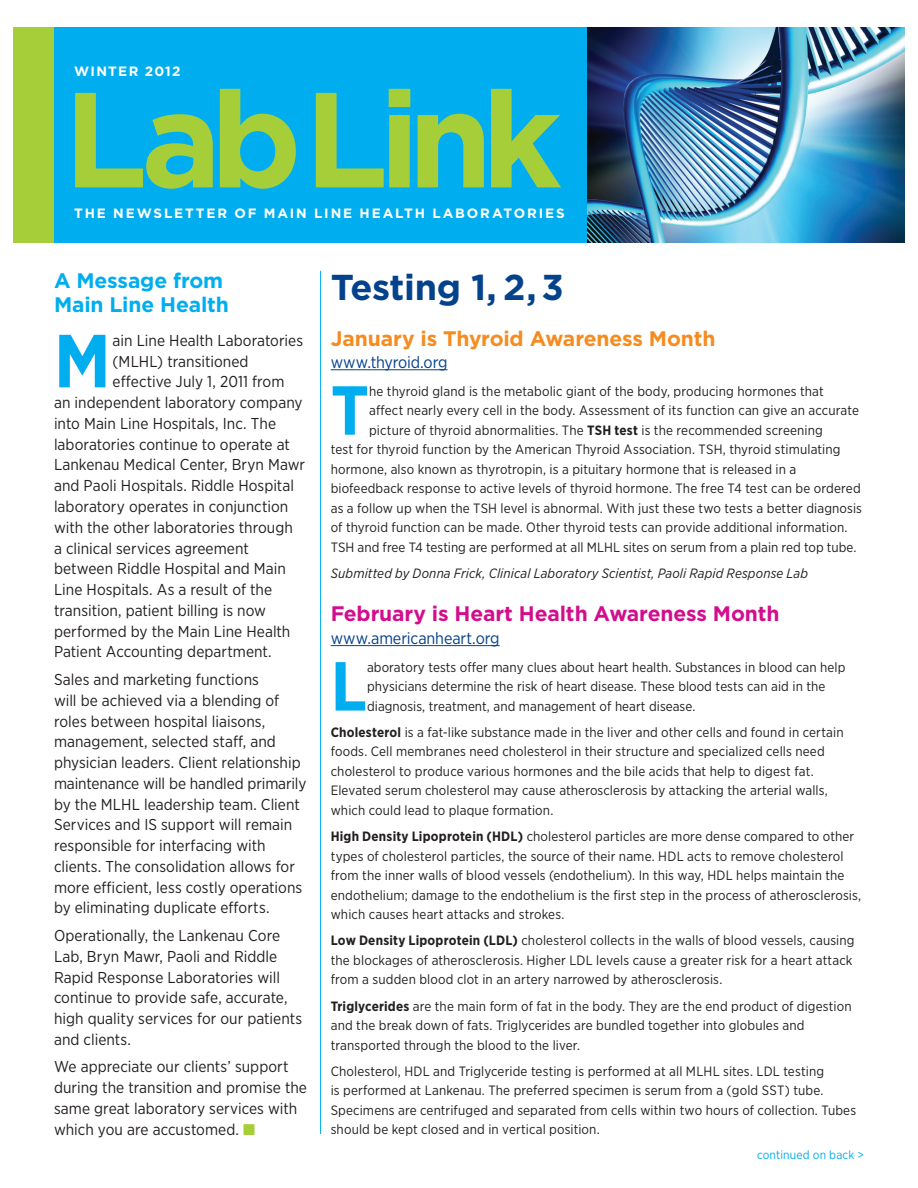
<style>
.page{position:relative;width:918px;height:1188px;background:#fff}
.page>*{position:absolute;margin:0;border:0;box-sizing:border-box;transform-origin:0 0}
.t1{font:700 135px "Gotham";color:#a6ce39}
.t2{font:700 75.15px "Gotham Narrow";color:#00aeef}
.t3{font:700 69.15px "Gotham Narrow";color:#00aeef}
.t4{font:700 36px "Gotham";color:#05428c}
.t5{font:700 21px "Gotham";letter-spacing:-.005em;color:#d20e8c}
.t6{font:700 21px "Gotham";letter-spacing:-.005em;color:#f68b1f}
.t7{font:700 21px/24px "Gotham";letter-spacing:-.005em;color:#00aeef}
.t8{font:16.5px "Gotham Narrow";letter-spacing:-.005em;color:#05428c}
.t9{font:15.75px/20.7px "Gotham Narrow";color:#231f20}
.t10{font:13.5px/19.5px "Gotham Narrow";letter-spacing:.01em;color:#231f20}
.t11{font:italic 13.5px "Gotham Narrow";letter-spacing:.01em;color:#231f20}
.text{font:700 13.5px "Gotham";letter-spacing:.14em;color:#fff}
.text-2{font:700 13.5px "Gotham";letter-spacing:.09em;color:#fff}
.t12{font:12px "Gotham Narrow";letter-spacing:.015em;color:#00aeef}
.s1{color:#a6ce39}
.s2{font-weight:700}
</style>
<div class="page">
<hr style="left:320px;top:271px;width:1px;height:863px;background:#00aeef">
<div style="left:54px;top:27px;width:533px;height:216px;background:#00aeef"></div>
<div style="left:14px;top:27px;width:40px;height:216px;background:#a6ce39"></div>
<hr style="left:331px;top:369px;width:117px;height:1px;background:#05428c">
<hr style="left:331px;top:645px;width:169px;height:1px;background:#05428c">
<img style="left:587px;top:27px;width:317px;height:216px">
<p class="text-2" style="left:74px;top:62px;width:108px">winter 2012</p>
<p class="t1" style="left:64px;top:50px;width:500px">Lab Link</p>
<p class="text" style="left:74px;top:204px;width:492px">th e newsletter of main line h ealth laboratories</p>
<p class="t7" style="left:54px;top:268px;width:177px">A Message from<br>Main Line Health</p>
<p class="t2" style="left:54px;top:313px;width:58px">M</p>
<p class="t9" style="left:113px;top:330px;width:192px">ain Line Health Laboratories</p>
<p class="t9" style="left:113px;top:350px;width:137px">(MLHL) transitioned</p>
<p class="t9" style="left:113px;top:371px;width:173px">effective July 1, 2011 from</p>
<p class="t9" style="left:54px;top:392px;width:250px">an independent laboratory company</p>
<p class="t9" style="left:54px;top:413px;width:224px">into Main Line Hospitals, Inc. The</p>
<p class="t9" style="left:54px;top:433px;width:238px">laboratories continue to operate at</p>
<p class="t9" style="left:54px;top:454px;width:253px">Lankenau Medical Center, Bryn Mawr</p>
<p class="t9" style="left:54px;top:475px;width:242px">and Paoli Hospitals. Riddle Hospital</p>
<p class="t9" style="left:54px;top:496px;width:236px">laboratory operates in conjunction</p>
<p class="t9" style="left:54px;top:517px;width:240px">with the other laboratories through</p>
<p class="t9" style="left:54px;top:537px;width:197px">a clinical services agreement</p>
<p class="t9" style="left:54px;top:558px;width:233px">between Riddle Hospital and Main</p>
<p class="t9" style="left:54px;top:579px;width:220px">Line Hospitals. As a result of the</p>
<p class="t9" style="left:54px;top:600px;width:214px">transition, patient billing is now</p>
<p class="t9" style="left:54px;top:620px;width:238px">performed by the Main Line Health</p>
<p class="t9" style="left:54px;top:641px;width:219px">Patient Accounting department.</p>
<p class="t9" style="left:54px;top:669px;width:254px">Sales and marketing functions<br>will be achieved via a blending of roles between hospital liaisons, management, selected staff, and physician leaders. Client relationship maintenance will be handled primarily by the MLHL leadership team. Client Services and IS support will remain responsible for interfacing with clients. The consolidation allows for more efficient, less costly operations by eliminating duplicate efforts.</p>
<p class="t9" style="left:54px;top:925px;width:250px">Operationally, the Lankenau Core<br>Lab, Bryn Mawr, Paoli and Riddle<br>Rapid Response Laboratories will continue to provide safe, accurate, high quality services for our patients and clients.</p>
<p class="t9" style="left:54px;top:1056px;width:255px">We appreciate our clients’ support during the transition and promise the same great laboratory services with which you are accustomed. <span class="s1">■</span></p>
<p class="t4" style="left:331px;top:263px;width:234px">Testing 1, 2, 3</p>
<p class="t6" style="left:331px;top:324px;width:386px">January is Thyroid Awareness Month</p>
<p class="t8" style="left:331px;top:352px;width:118px">www.thyroid.org</p>
<p class="t3" style="left:331px;top:366px;width:40px">T</p>
<p class="t10" style="left:369px;top:381px;width:456px">he thyroid gland is the metabolic giant of the body, producing hormones that</p>
<p class="t10" style="left:369px;top:400px;width:491px">affect nearly every cell in the body. Assessment of its function can give an accurate</p>
<p class="t10" style="left:369px;top:420px;width:455px">picture of thyroid abnormalities. The <span class="s2">TSH test</span> is the recommended screening</p>
<p class="t10" style="left:331px;top:439px;width:511px">test for thyroid function by the American Thyroid Association. TSH, thyroid stimulating</p>
<p class="t10" style="left:331px;top:459px;width:467px">hormone, also known as thyrotropin, is a pituitary hormone that is released in a</p>
<p class="t10" style="left:331px;top:478px;width:532px">biofeedback response to active levels of thyroid hormone. The free T4 test can be ordered</p>
<p class="t10" style="left:331px;top:498px;width:533px">as a follow up when the TSH level is abnormal. With just these two tests a better diagnosis</p>
<p class="t10" style="left:331px;top:517px;width:518px">of thyroid function can be made. Other thyroid tests can provide additional information.</p>
<p class="t10" style="left:331px;top:537px;width:527px">TSH and free T4 testing are performed at all MLHL sites on serum from a plain red top tube.</p>
<p class="t11" style="left:331px;top:565px;width:479px">Submitted by Donna Frick, Clinical Laboratory Scientist, Paoli Rapid Response Lab</p>
<p class="t5" style="left:331px;top:600px;width:450px">February is Heart Health Awareness Month</p>
<p class="t8" style="left:331px;top:628px;width:170px">www.americanheart.org</p>
<p class="t3" style="left:331px;top:642px;width:38px">L</p>
<p class="t10" style="left:367px;top:657px;width:480px">aboratory tests offer many clues about heart health. Substances in blood can help physicians determine the risk of heart disease. These blood tests can aid in the diagnosis, treatment, and management of heart disease.</p>
<p class="t10" style="left:331px;top:722px;width:514px"><span class="s2">Cholesterol</span> is a fat-like substance made in the liver and other cells and found in certain foods. Cell membranes need cholesterol in their structure and specialized cells need cholesterol to produce various hormones and the bile acids that help to digest fat.<br>Elevated serum cholesterol may cause atherosclerosis by attacking the arterial walls, which could lead to plaque formation.</p>
<p class="t10" style="left:331px;top:826px;width:532px"><span class="s2">High Density Lipoprotein (HDL)</span> cholesterol particles are more dense compared to other types of cholesterol particles, the source of their name. HDL acts to remove cholesterol from the inner walls of blood vessels (endothelium). In this way, HDL helps maintain the endothelium; damage to the endothelium is the first step in the process of atherosclerosis, which causes heart attacks and strokes.</p>
<p class="t10" style="left:331px;top:931px;width:525px"><span class="s2">Low Density Lipoprotein (LDL)</span> cholesterol collects in the walls of blood vessels, causing the blockages of atherosclerosis. Higher LDL levels cause a greater risk for a heart attack from a sudden blood clot in an artery narrowed by atherosclerosis.</p>
<p class="t10" style="left:331px;top:996px;width:522px"><span class="s2">Triglycerides</span> are the main form of fat in the body. They are the end product of digestion and the break down of fats. Triglycerides are bundled together into globules and transported through the blood to the liver.</p>
<p class="t10" style="left:331px;top:1061px;width:527px">Cholesterol, HDL and Triglyceride testing is performed at all MLHL sites. LDL testing<br>is performed at Lankenau. The preferred specimen is serum from a (gold SST) tube.<br>Specimens are centrifuged and separated from cells within two hours of collection. Tubes should be kept closed and in vertical position.</p>
<p class="t12" style="left:757px;top:1147px;width:108px">continued on back &gt;</p>
</div>
